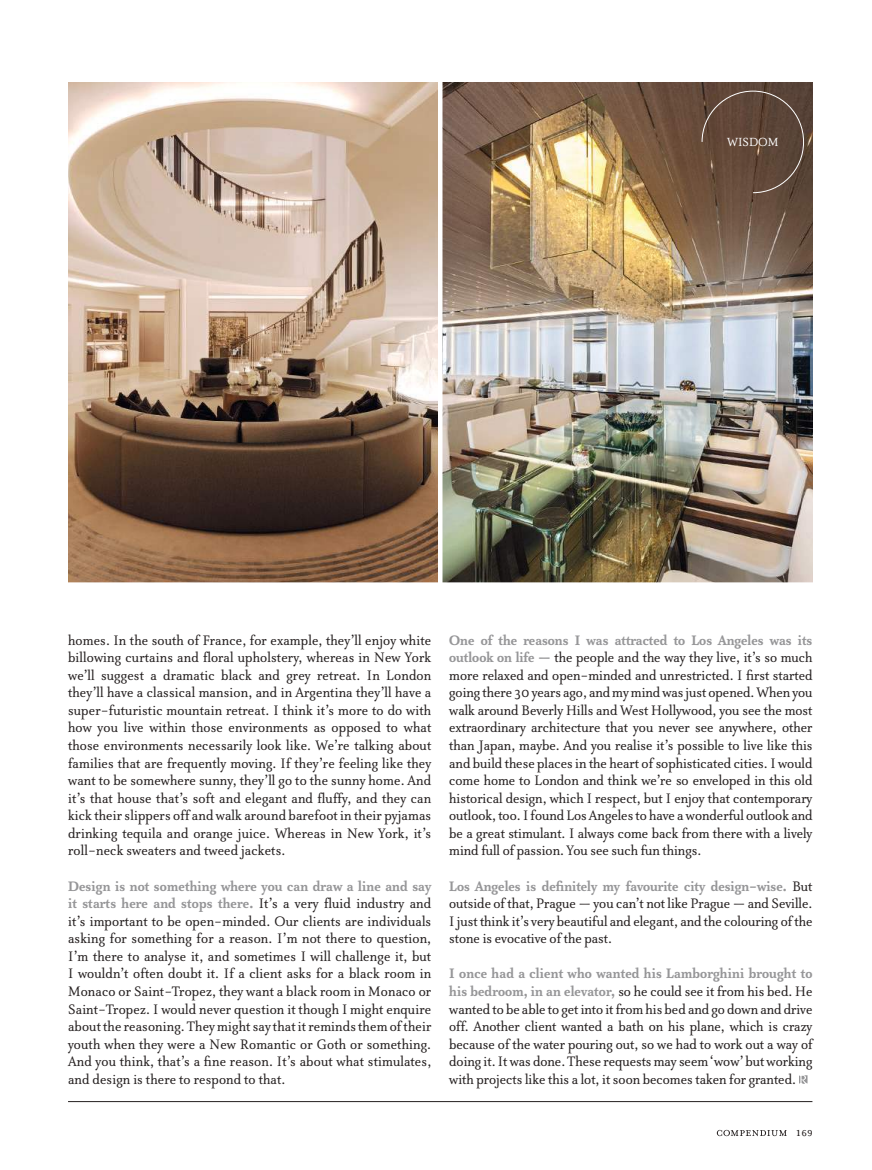
<style>
.page{position:relative;width:872px;height:1170px;background:#fff}
.page>*{position:absolute;margin:0;border:0;box-sizing:border-box;transform-origin:0 0}
.t1{font:15.75px/17.5px "Atma Serif";color:#241f1f;text-align:justify}
.t2{font:13.5px "Atma Serif";color:#fff}
.t3{font:13.5px "Mrs Eaves Small Caps";color:#241f1f}
.s1{font-weight:700;color:#969698}
</style>
<div class="page">
<img style="left:68px;top:82px;width:744px;height:500px">
<svg style="left:799px;top:1075px;width:8px;height:8px"></svg>
<hr style="left:68px;top:1101px;width:744px;height:1px;background:#241f1f">
<svg style="left:717px;top:1129px;width:70px;height:6px"></svg>
<svg style="left:701px;top:90px;width:103px;height:103px;background:#624a3c"></svg>
<hr style="left:438px;top:48px;width:4px;height:543px;background:#fff">
<p class="t2" style="left:727px;top:134px;width:53px">WISDOM</p>
<p class="t1" style="left:68px;top:631px;width:365px">homes. In the south of France, for example, they’ll enjoy white billowing curtains and floral upholstery, whereas in New York we’ll suggest a dramatic black and grey retreat. In London they’ll have a classical mansion, and in Argentina they’ll have a super-futuristic mountain retreat. I think it’s more to do with how you live within those environments as opposed to what those environments necessarily look like. We’re talking about families that are frequently moving. If they’re feeling like they want to be somewhere sunny, they’ll go to the sunny home. And it’s that house that’s soft and elegant and fluffy, and they can kick their slippers off and walk around barefoot in their pyjamas drinking tequila and orange juice. Whereas in New York, it’s roll-neck sweaters and tweed jackets.</p>
<p class="t1" style="left:68px;top:877px;width:365px"><span class="s1">Design is not something where you can draw a line and say it starts here and stops there.</span> It’s a very fluid industry and it’s important to be open-minded. Our clients are individuals asking for something for a reason. I’m not there to question, I’m there to analyse it, and sometimes I will challenge it, but I wouldn’t often doubt it. If a client asks for a black room in Monaco or Saint-Tropez, they want a black room in Monaco or Saint-Tropez. I would never question it though I might enquire about the reasoning. They might say that it reminds them of their youth when they were a New Romantic or Goth or something.<br>And you think, that’s a fine reason. It’s about what stimulates, and design is there to respond to that.</p>
<p class="t1" style="left:449px;top:631px;width:365px"><span class="s1">One of the reasons I was attracted to Los Angeles was its outlook on life —</span> the people and the way they live, it’s so much more relaxed and open-minded and unrestricted. I first started going there 30 years ago, and my mind was just opened. When you walk around Beverly Hills and West Hollywood, you see the most extraordinary architecture that you never see anywhere, other than Japan, maybe. And you realise it’s possible to live like this and build these places in the heart of sophisticated cities. I would come home to London and think we’re so enveloped in this old historical design, which I respect, but I enjoy that contemporary outlook, too. I found Los Angeles to have a wonderful outlook and be a great stimulant. I always come back from there with a lively mind full of passion. You see such fun things.</p>
<p class="t1" style="left:449px;top:877px;width:365px"><span class="s1">Los Angeles is definitely my favourite city design-wise.</span> But outside of that, Prague — you can’t not like Prague — and Seville.<br>I just think it’s very beautiful and elegant, and the colouring of the stone is evocative of the past.</p>
<p class="t1" style="left:449px;top:965px;width:365px"><span class="s1">I once had a client who wanted his Lamborghini brought to his bedroom, in an elevator,</span> so he could see it from his bed. He wanted to be able to get into it from his bed and go down and drive off. Another client wanted a bath on his plane, which is crazy because of the water pouring out, so we had to work out a way of doing it. It was done. These requests may seem ‘wow’ but working with projects like this a lot, it soon becomes taken for granted.</p>
<p class="t3" style="left:795px;top:1124px;width:19px">169</p>
</div>
